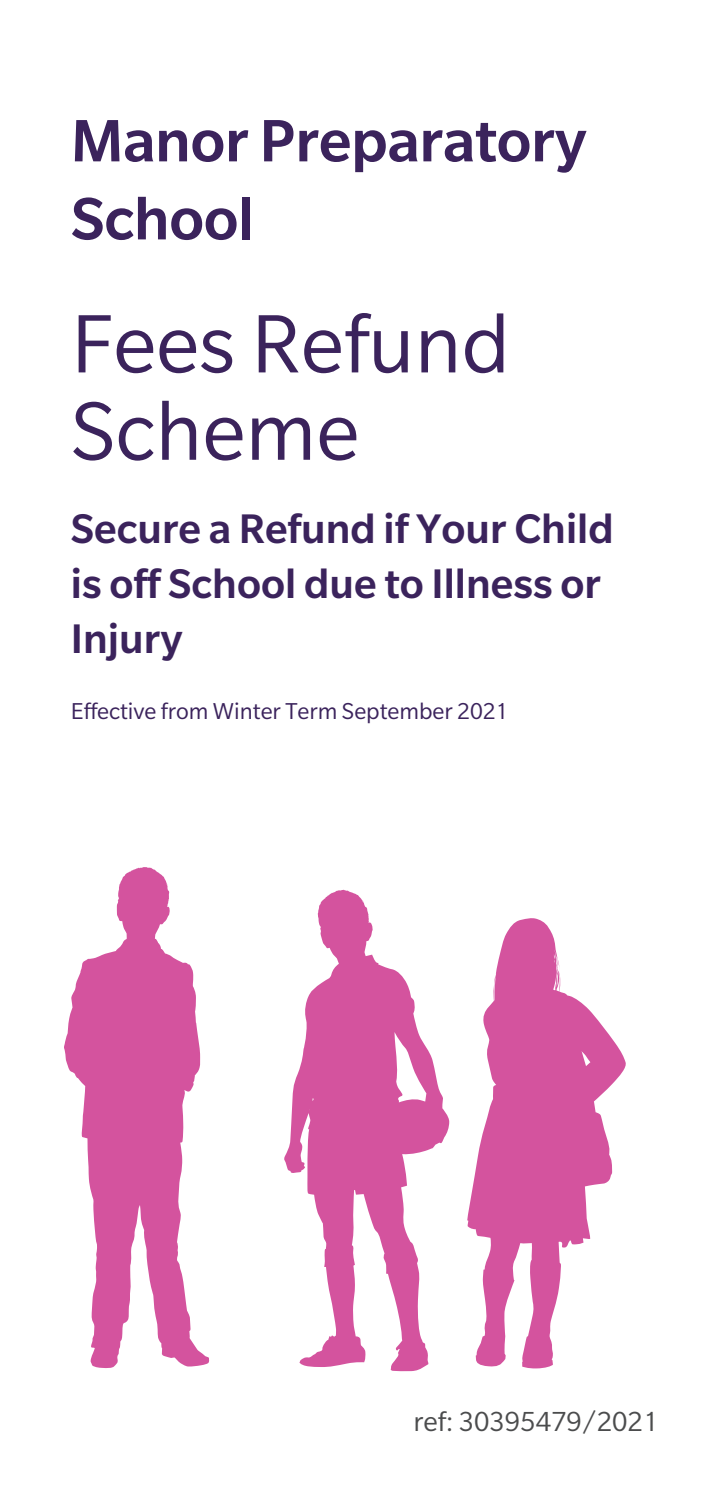
<style>
.page{position:relative;width:709px;height:1489px;background:#fff}
.page>*{position:absolute;margin:0;border:0;box-sizing:border-box;transform-origin:0 0}
.t1{font:90px/87.2px "Slate Pro";color:#3b235c}
.t2{font:500 65px/78px "Slate Pro";letter-spacing:-.005em;color:#3b235c}
.t3{font:500 45px/55px "Slate Pro";color:#3b235c}
.t4{font:30px "Slate Pro";color:#4b4c4d}
.t5{font:25px "Slate Pro";color:#3b235c}
</style>
<div class="page">
<svg style="left:467px;top:918px;width:159px;height:450px;fill:#d4539e"></svg>
<svg style="left:284px;top:889px;width:165px;height:482px"></svg>
<svg style="left:64px;top:867px;width:145px;height:501px;fill:#d4539e"></svg>
<h2 class="t2" style="left:71px;top:101px;width:517px">Manor Preparatory<br>School</h2>
<h1 class="t1" style="left:71px;top:300px;width:441px">Fees Refund<br>Scheme</h1>
<p class="t3" style="left:71px;top:500px;width:544px">Secure a Refund if Your Child is off School due to Illness or<br>Injury</p>
<p class="t5" style="left:71px;top:697px;width:439px">Effective from Winter Term September 2021</p>
<p class="t4" style="left:413px;top:1405px;width:246px">ref: 30395479/2021</p>
</div>
